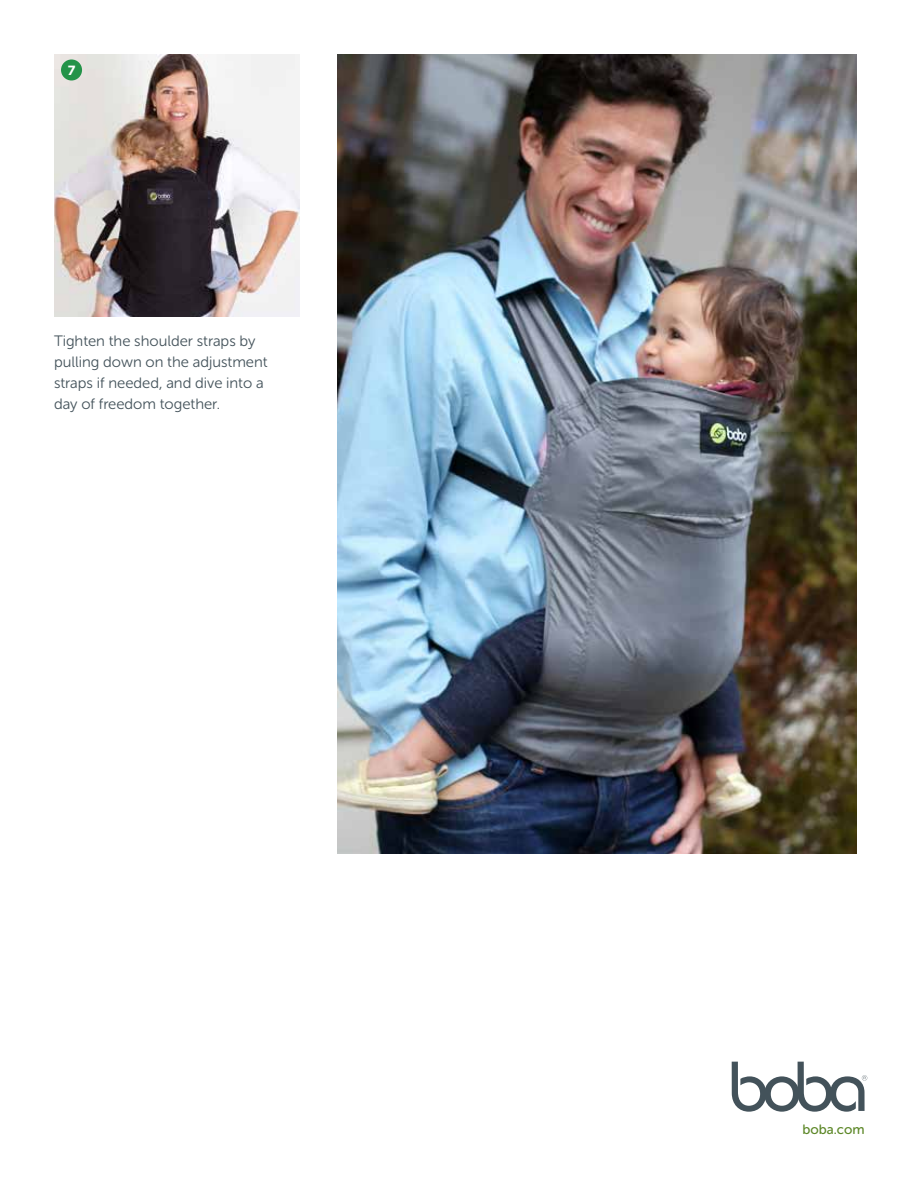
<style>
.page{position:relative;width:918px;height:1188px;background:#fff}
.page>*{position:absolute;margin:0;border:0;box-sizing:border-box;transform-origin:0 0}
.t1{font:15px/21px "Museo Sans Rounded 300";color:#43525a}
.t2{font:13.5px "Museo Sans Rounded 500";color:#5c8727}
.t3{font:700 13.35px "Gotham";color:#fff}
</style>
<div class="page">
<svg style="left:732px;top:1062px;width:135px;height:50px"></svg>
<img style="left:54px;top:54px;width:245px;height:263px">
<div style="left:61px;top:59px;width:21px;height:22px;background:#249349;border-radius:50%"></div>
<img style="left:338px;top:54px;width:519px;height:799px">
<p class="t3" style="left:67px;top:61px;width:10px">7</p>
<p class="t1" style="left:54px;top:330px;width:215px">Tighten the shoulder straps by pulling down on the adjustment straps if needed, and dive into a day of freedom together.</p>
<p class="t2" style="left:803px;top:1122px;width:64px">boba.com</p>
</div>
